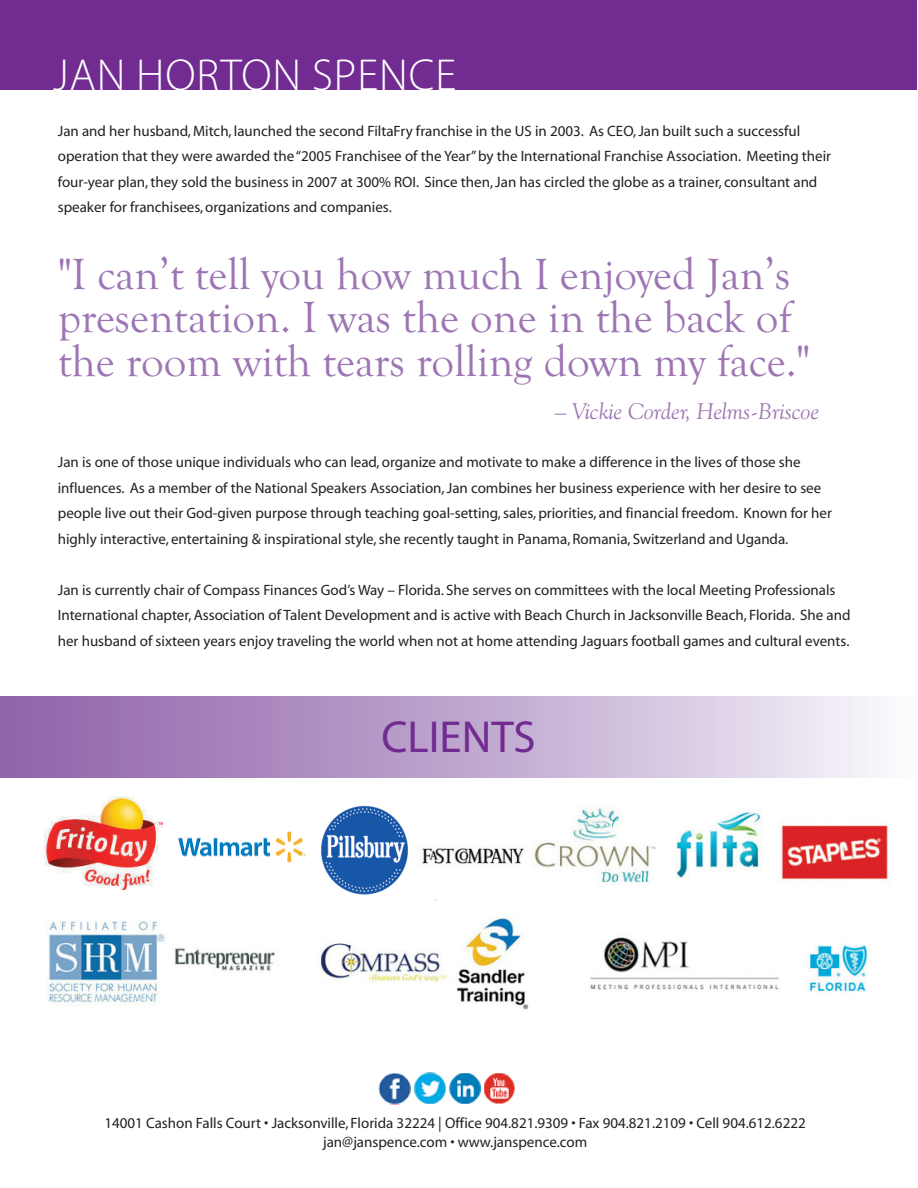
<style>
.page{position:relative;width:918px;height:1188px;background:#fff}
.page>*{position:absolute;margin:0;border:0;box-sizing:border-box;transform-origin:0 0}
.t1{font:45px/43.5px "Goudy Old Style T";color:#9d75b3}
.t2{font:300 45px "Myriad Pro";letter-spacing:.02em;color:#fff}
.t3{font:45px "Myriad";color:#722b91}
.t4{font:italic 22.5px "Goudy Old Style BT";color:#9d75b3}
.t5{font:15px/25.5px "Myriad";color:#231f20}
</style>
<div class="page">
<div style="left:0;top:697px;width:916px;height:81px;background:linear-gradient(to right,#8c5da7,#f6f5fa)"></div>
<div style="left:0;top:0;width:917px;height:90px;background:#722b91"></div>
<img style="left:421px;top:808px;width:341px;height:92px">
<img style="left:590px;top:937px;width:277px;height:55px">
<img style="left:319px;top:917px;width:210px;height:93px">
<img style="left:781px;top:823px;width:108px;height:57px">
<img style="left:47px;top:920px;width:228px;height:84px">
<img style="left:45px;top:797px;width:118px;height:92px">
<img style="left:178px;top:831px;width:128px;height:32px">
<img style="left:321px;top:805px;width:87px;height:90px">
<img style="left:378px;top:1072px;width:32px;height:32px">
<img style="left:415px;top:1073px;width:31px;height:31px">
<img style="left:450px;top:1073px;width:31px;height:31px">
<img style="left:484px;top:1074px;width:31px;height:30px">
<h1 class="t2" style="left:53px;top:48px;width:405px">JAN HORTON SPENCE</h1>
<p class="t5" style="left:58px;top:119px;width:775px">Jan and her husband, Mitch, launched the second FiltaFry franchise in the US in 2003. As CEO, Jan built such a successful operation that they were awarded the “2005 Franchisee of the Year” by the International Franchise Association. Meeting their four-year plan, they sold the business in 2007 at 300% ROI. Since then, Jan has circled the globe as a trainer, consultant and speaker for franchisees, organizations and companies.</p>
<h1 class="t1" style="left:58px;top:255px;width:754px">"I can’t tell you how much I enjoyed Jan’s presentation. I was the one in the back of the room with tears rolling down my face."</h1>
<h2 class="t4" style="left:555px;top:402px;width:266px">– Vickie Corder, Helms-Briscoe</h2>
<p class="t5" style="left:58px;top:451px;width:776px">Jan is one of those unique individuals who can lead, organize and motivate to make a difference in the lives of those she influences. As a member of the National Speakers Association, Jan combines her business experience with her desire to see people live out their God-given purpose through teaching goal-setting, sales, priorities, and financial freedom. Known for her highly interactive, entertaining &amp; inspirational style, she recently taught in Panama, Romania, Switzerland and Uganda.</p>
<p class="t5" style="left:58px;top:578px;width:794px">Jan is currently chair of Compass Finances God’s Way – Florida. She serves on committees with the local Meeting Professionals<br>International chapter, Association of Talent Development and is active with Beach Church in Jacksonville Beach, Florida. She and her husband of sixteen years enjoy traveling the world when not at home attending Jaguars football games and cultural events.</p>
<h1 class="t3" style="left:382px;top:720px;width:156px">CLIENTS</h1>
<p class="t5" style="left:105px;top:1114px;width:703px;line-height:19.5px;text-align:center">14001 Cashon Falls Court • Jacksonville, Florida 32224 | Office 904.821.9309 • Fax 904.821.2109 • Cell 904.612.6222 jan@janspence.com • www.janspence.com</p>
</div>
